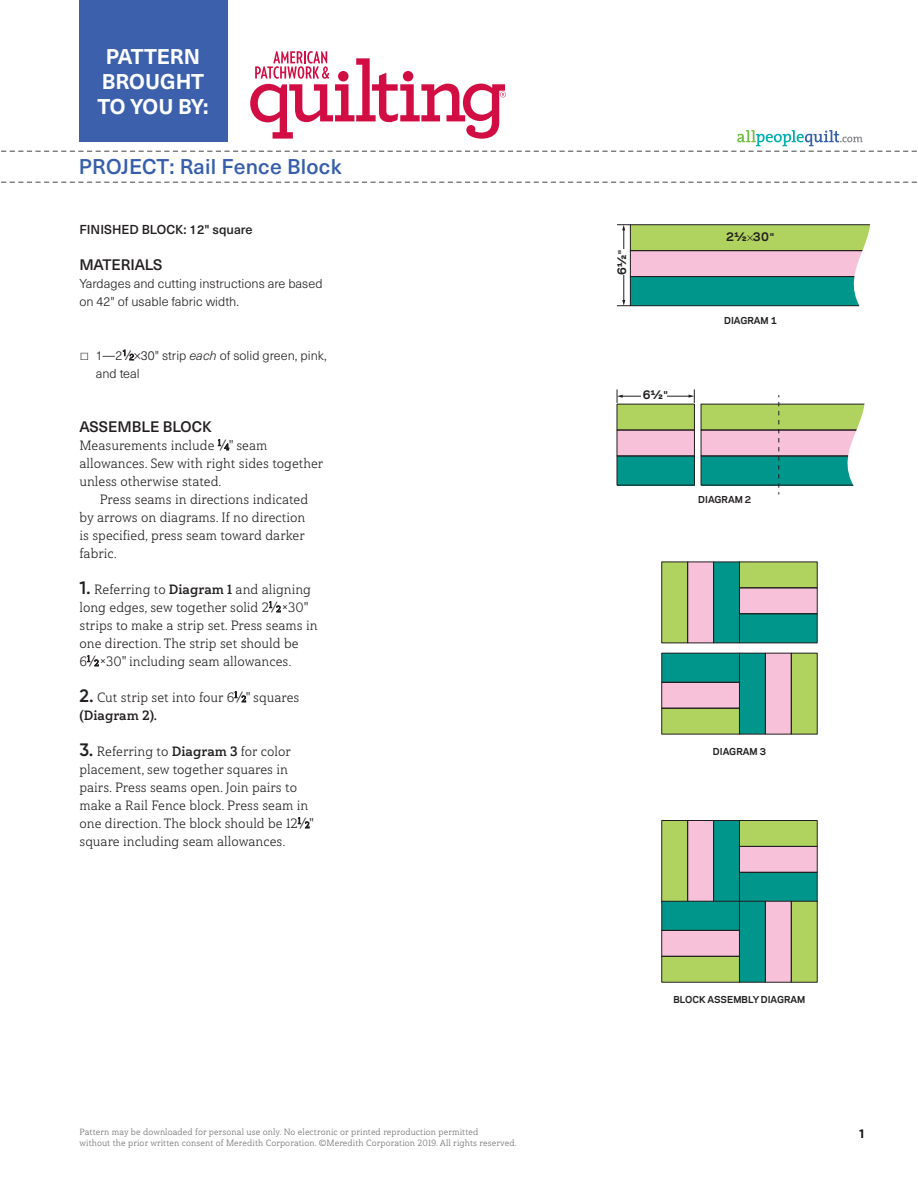
<style>
.page{position:relative;width:918px;height:1188px;background:#fff}
.page>*{position:absolute;margin:0;border:0;box-sizing:border-box;transform-origin:0 0}
.t1{font:500 21px "Neue Haas Unica Pro";letter-spacing:.01em;color:#375eab}
.t2{font:700 21px/25.2px "Neue Haas Unica Pro";letter-spacing:-.005em;color:#fff;text-align:center}
.Subheads{font:500 15px "Neue Haas Unica Pro";color:#231f20}
.Subheads-2{font:500 15px "Neue Haas Unica Pro";letter-spacing:-.02em;color:#231f20}
.Instrux-numbered{font:13.5px/18px "Haboro Slab Nor Boo";color:#231f20}
.Instrux-body{font:13.5px/18px "Haboro Slab Nor Boo";color:#231f20}
.Materials_Body{font:300 12.75px/18px "Neue Haas Unica Pro";color:#231f20}
.Materials_List{font:300 12.75px/18px "Neue Haas Unica Pro";color:#231f20}
.Finished_Size{font:500 12.75px "Neue Haas Unica Pro";color:#231f20}
.t3{font:600 12px "Gilroy";color:#231f20}
.t4{font:700 11.25px "Galaxie Polaris";letter-spacing:.03em;color:#231f20}
.t5{font:9px/10.8px "Haboro Slab Nor Boo";letter-spacing:.01em;color:#6c6d70}
.t6{font:700 9px "Galaxie Polaris";color:#231f20}
.s1{font-family:"Galaxie Polaris";font-size:13.5px}
.s2{font-size:14.1px}
.s3{font-size:8.7px}
.s4{font-style:italic}
.s5{font-family:"Gilroy";font-weight:600;font-size:18px}
.s6{font-family:"Haboro Slab Nor Bol"}
.s7{font-family:"Avenir LT Std";font-weight:800}
</style>
<div class="page">
<svg style="left:1px;top:182px;width:916px;height:1px"></svg>
<div style="left:79px;top:0;width:148px;height:142px;background:#3c60ac"></div>
<svg style="left:1px;top:51px;width:916px;height:101px"></svg>
<svg style="left:123px;top:350px;width:11px;height:10px"></svg>
<svg style="left:218px;top:439px;width:11px;height:11px"></svg>
<svg style="left:269px;top:601px;width:12px;height:11px"></svg>
<svg style="left:87px;top:655px;width:12px;height:11px"></svg>
<svg style="left:235px;top:691px;width:11px;height:11px"></svg>
<svg style="left:298px;top:817px;width:11px;height:11px"></svg>
<div style="left:630px;top:225px;width:241px;height:26px;background:#b0d360"></div>
<div style="left:630px;top:251px;width:241px;height:26px;background:#f7c1d9"></div>
<div style="left:630px;top:277px;width:241px;height:29px;background:#00968b"></div>
<div style="left:630px;top:224px;width:241px;height:27px;border:1px solid #231f20"></div>
<div style="left:630px;top:250px;width:241px;height:27px;border:1px solid #231f20"></div>
<div style="left:630px;top:276px;width:241px;height:30px;border:1px solid #231f20"></div>
<svg style="left:854px;top:224px;width:17px;height:83px"></svg>
<hr style="left:624px;top:229px;width:1px;height:72px;background:#231f20">
<svg style="left:617px;top:300px;width:14px;height:6px"></svg>
<svg style="left:617px;top:224px;width:14px;height:6px"></svg>
<div style="left:620px;top:249px;width:8px;height:26px;background:#fff"></div>
<div style="left:701px;top:404px;width:165px;height:26px;background:#b0d360"></div>
<div style="left:701px;top:430px;width:165px;height:26px;background:#f7c1d9"></div>
<div style="left:701px;top:456px;width:165px;height:29px;background:#00968b"></div>
<div style="left:701px;top:404px;width:165px;height:26px;border:1px solid #231f20"></div>
<div style="left:701px;top:430px;width:165px;height:26px;border:1px solid #231f20"></div>
<div style="left:701px;top:456px;width:165px;height:29px;border:1px solid #231f20"></div>
<div style="left:617px;top:404px;width:77px;height:26px;background:#b0d360"></div>
<div style="left:617px;top:430px;width:77px;height:26px;background:#f7c1d9"></div>
<div style="left:617px;top:456px;width:77px;height:29px;background:#00968b"></div>
<div style="left:617px;top:404px;width:78px;height:26px;border:1px solid #231f20"></div>
<div style="left:617px;top:430px;width:78px;height:26px;border:1px solid #231f20"></div>
<div style="left:617px;top:456px;width:78px;height:29px;border:1px solid #231f20"></div>
<svg style="left:848px;top:403px;width:18px;height:83px"></svg>
<hr style="left:622px;top:396px;width:68px;height:1px;background:#231f20">
<svg style="left:617px;top:389px;width:6px;height:14px"></svg>
<svg style="left:689px;top:389px;width:6px;height:14px"></svg>
<div style="left:641px;top:392px;width:26px;height:8px;background:#fff"></div>
<svg style="left:779px;top:395px;width:1px;height:99px"></svg>
<div style="left:662px;top:562px;width:26px;height:81px;background:#b0d360"></div>
<div style="left:688px;top:562px;width:26px;height:81px;background:#f7c1d9"></div>
<div style="left:714px;top:562px;width:25px;height:81px;background:#00968b"></div>
<div style="left:739px;top:562px;width:78px;height:26px;background:#b0d360"></div>
<div style="left:739px;top:588px;width:78px;height:26px;background:#f7c1d9"></div>
<div style="left:739px;top:614px;width:78px;height:29px;background:#00968b"></div>
<div style="left:661px;top:562px;width:27px;height:81px;border:1px solid #231f20"></div>
<div style="left:687px;top:562px;width:27px;height:81px;border:1px solid #231f20"></div>
<div style="left:713px;top:562px;width:27px;height:81px;border:1px solid #231f20"></div>
<div style="left:739px;top:562px;width:79px;height:26px;border:1px solid #231f20"></div>
<div style="left:739px;top:587px;width:79px;height:27px;border:1px solid #231f20"></div>
<div style="left:739px;top:613px;width:79px;height:30px;border:1px solid #231f20"></div>
<div style="left:791px;top:653px;width:26px;height:81px;background:#b0d360"></div>
<div style="left:765px;top:653px;width:26px;height:81px;background:#f7c1d9"></div>
<div style="left:739px;top:653px;width:26px;height:81px;background:#00968b"></div>
<div style="left:662px;top:708px;width:77px;height:26px;background:#b0d360"></div>
<div style="left:662px;top:682px;width:77px;height:26px;background:#f7c1d9"></div>
<div style="left:662px;top:653px;width:77px;height:29px;background:#00968b"></div>
<div style="left:791px;top:653px;width:27px;height:82px;border:1px solid #231f20"></div>
<div style="left:765px;top:653px;width:27px;height:82px;border:1px solid #231f20"></div>
<div style="left:739px;top:653px;width:27px;height:82px;border:1px solid #231f20"></div>
<div style="left:661px;top:708px;width:79px;height:27px;border:1px solid #231f20"></div>
<div style="left:661px;top:682px;width:79px;height:27px;border:1px solid #231f20"></div>
<div style="left:661px;top:653px;width:79px;height:30px;border:1px solid #231f20"></div>
<div style="left:662px;top:821px;width:26px;height:81px;background:#b0d360"></div>
<div style="left:688px;top:821px;width:26px;height:81px;background:#f7c1d9"></div>
<div style="left:714px;top:821px;width:25px;height:81px;background:#00968b"></div>
<div style="left:739px;top:821px;width:78px;height:25px;background:#b0d360"></div>
<div style="left:739px;top:846px;width:78px;height:26px;background:#f7c1d9"></div>
<div style="left:739px;top:872px;width:78px;height:30px;background:#00968b"></div>
<div style="left:661px;top:820px;width:27px;height:82px;border:1px solid #231f20"></div>
<div style="left:687px;top:820px;width:27px;height:82px;border:1px solid #231f20"></div>
<div style="left:713px;top:820px;width:27px;height:82px;border:1px solid #231f20"></div>
<div style="left:739px;top:820px;width:79px;height:27px;border:1px solid #231f20"></div>
<div style="left:739px;top:846px;width:79px;height:27px;border:1px solid #231f20"></div>
<div style="left:739px;top:872px;width:79px;height:30px;border:1px solid #231f20"></div>
<div style="left:791px;top:901px;width:26px;height:81px;background:#b0d360"></div>
<div style="left:765px;top:901px;width:26px;height:81px;background:#f7c1d9"></div>
<div style="left:739px;top:901px;width:26px;height:81px;background:#00968b"></div>
<div style="left:662px;top:956px;width:77px;height:26px;background:#b0d360"></div>
<div style="left:662px;top:930px;width:77px;height:26px;background:#f7c1d9"></div>
<div style="left:662px;top:901px;width:77px;height:29px;background:#00968b"></div>
<div style="left:791px;top:901px;width:27px;height:82px;border:1px solid #231f20"></div>
<div style="left:765px;top:901px;width:27px;height:82px;border:1px solid #231f20"></div>
<div style="left:739px;top:901px;width:27px;height:82px;border:1px solid #231f20"></div>
<div style="left:661px;top:956px;width:79px;height:27px;border:1px solid #231f20"></div>
<div style="left:661px;top:930px;width:79px;height:27px;border:1px solid #231f20"></div>
<div style="left:661px;top:901px;width:79px;height:30px;border:1px solid #231f20"></div>
<p class="t2" style="left:97px;top:44px;width:113px">PATTERN<br>BROUGHT<br>TO YOU BY:</p>
<p class="t1" style="left:79px;top:154px;width:264px">PROJECT: Rail Fence Block</p>
<p class="Finished_Size" style="left:80px;top:222px;width:175px">FINISHED BLOCK: 12" square</p>
<p class="Subheads-2" style="left:80px;top:256px;width:85px">MATERIALS</p>
<p class="Materials_Body" style="left:80px;top:275px;width:245px">Yardages and cutting instructions are based on 42" of usable fabric width.</p>
<p class="Materials_List" style="left:96px;top:347px;width:233px;text-indent:-16px"><span class="s1">▫</span> 1—2<sup>1</sup><span class="s2">⁄</span><span class="s3">2</span>×30" strip <span class="s4">each</span> of solid green, pink, and teal</p>
<p class="Subheads" style="left:80px;top:418px;width:134px">ASSEMBLE BLOCK</p>
<p class="Instrux-body" style="left:80px;top:436px;width:245px">Measurements include <sup>1</sup><span class="s2">⁄</span><span class="s3">4</span>" seam allowances. Sew with right sides together unless otherwise stated.</p>
<p class="Instrux-body" style="left:80px;top:490px;width:230px;text-indent:20px">Press seams in directions indicated by arrows on diagrams. If no direction is specified, press seam toward darker fabric.</p>
<p class="Instrux-numbered" style="left:80px;top:580px;width:240px"><span class="s5">1.</span> Referring to <span class="s6">Diagram 1</span> and aligning long edges, sew together solid 2<sup>1</sup><span class="s2">⁄</span><span class="s3">2</span> ×30" strips to make a strip set. Press seams in one direction. The strip set should be 6<sup>1</sup><span class="s2">⁄</span><span class="s3">2</span> ×30" including seam allowances.</p>
<p class="Instrux-numbered" style="left:80px;top:688px;width:221px"><span class="s5">2.</span> Cut strip set into four 6<sup>1</sup><span class="s2">⁄</span><span class="s3">2</span>" squares <span class="s6">(Diagram 2).</span></p>
<p class="Instrux-numbered" style="left:80px;top:742px;width:236px"><span class="s5">3.</span> Referring to <span class="s6">Diagram 3</span> for color placement, sew together squares in pairs. Press seams open. Join pairs to make a Rail Fence block. Press seam in one direction. The block should be 12<sup>1</sup><span class="s2">⁄</span><span class="s3">2</span>" square including seam allowances.</p>
<p class="t5" style="left:80px;top:1126px;width:439px">Pattern may be downloaded for personal use only. No electronic or printed reproduction permitted<br>without the prior written consent of Meredith Corporation. ©Meredith Corporation 2019. All rights reserved.</p>
<p class="t4" style="left:613px;top:275px;width:27px;rotate:-90deg">6½<span class="s7">"</span></p>
<p class="t4" style="left:643px;top:386px;width:27px">6½<span class="s7">"</span></p>
<p class="t4" style="left:726px;top:228px;width:50px">2½ 30<span class="s7">"</span></p>
<p class="t6" style="left:724px;top:313px;width:54px">DIAGRAM 1</p>
<p class="t6" style="left:698px;top:493px;width:54px">DIAGRAM 2</p>
<p class="t6" style="left:713px;top:745px;width:54px">DIAGRAM 3</p>
<p class="t6" style="left:674px;top:993px;width:133px">BLOCK ASSEMBLY DIAGRAM</p>
<p class="t3" style="left:860px;top:1126px;width:6px">1</p>
</div>
